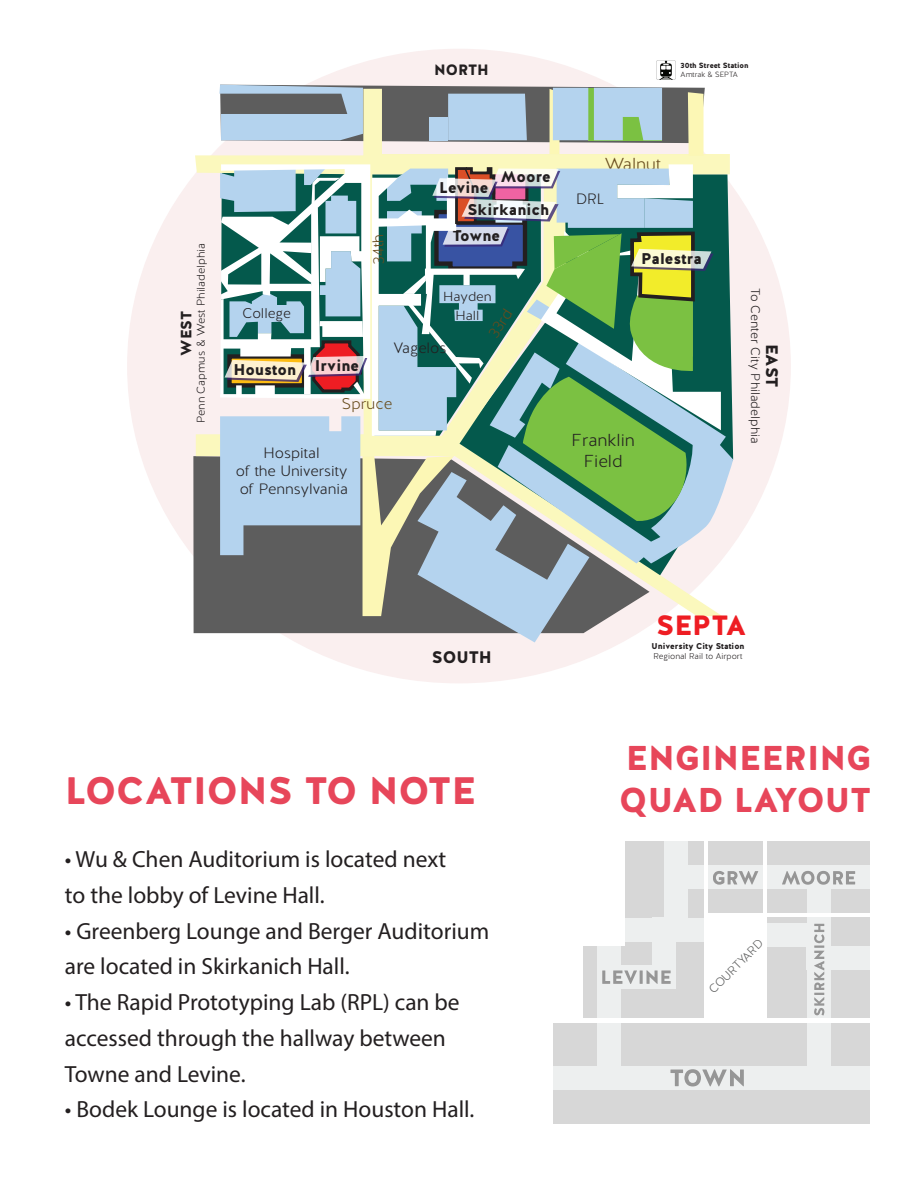
<style>
.page{position:relative;width:918px;height:1188px;background:#fff}
.page>*{position:absolute;margin:0;border:0;box-sizing:border-box;transform-origin:0 0}
.t1{font:900 38.25px "Halis R";color:#e7465a}
.t2{font:900 34.35px "Halis R";color:#e7465a}
.t3{font:900 27.9px "Halis R";color:#ee1d23}
.t4{font:23.4px/35.7px "Myriad Pro";color:#231f20}
.t5{font:300 17.25px/20.9px "Halis R";color:#231f20;text-align:center}
.t6{font:300 17.25px "Halis R";color:#684c1d}
.t7{font:900 16.65px "Halis R";color:#231f20}
.t8{font:900 15.6px/32.5px "Halis R";color:#231f20;text-align:right}
.t9{font:300 15.6px "Halis R";color:#684c1d}
.t10{font:15.6px "Myriad Pro";color:#231f20}
.t11{font:300 15px/18px "Halis R";color:#231f20;text-align:center}
.t12{font:900 15px "Halis R";color:#231f20}
.t13{font:300 14.1px "Halis R";color:#231f20}
.t14{font:300 13.05px/18.1px "Halis R";color:#231f20;text-align:center;scale:1.04 1}
.t15{font:300 12.6px "Halis R";color:#231f20}
.t16{font:300 12px "Halis R";color:#5c5d5d}
.t17{font:300 11.25px "Halis R";color:#231f20}
.t18{font:900 8.4px "Halis R";color:#231f20}
.t19{font:300 8.4px "Halis R";color:#231f20}
.t20{font:900 7.5px "Halis R";color:#231f20}
.t21{font:300 7.5px "Halis R";color:#231f20}
</style>
<div class="page">
<div style="left:553px;top:1023px;width:317px;height:100px;background:#d7d7d7"></div>
<div style="left:768px;top:918px;width:102px;height:100px;background:#d7d7d7"></div>
<div style="left:708px;top:841px;width:55px;height:72px;background:#d7d7d7"></div>
<div style="left:768px;top:841px;width:102px;height:72px;background:#d7d7d7"></div>
<div style="left:583px;top:946px;width:121px;height:72px;background:#d7d7d7"></div>
<div style="left:626px;top:841px;width:78px;height:177px;background:#d7d7d7"></div>
<div style="left:597px;top:946px;width:24px;height:72px;background:#edefef"></div>
<div style="left:597px;top:1023px;width:24px;height:67px;background:#edefef"></div>
<div style="left:664px;top:841px;width:24px;height:101px;background:#edefef"></div>
<div style="left:652px;top:918px;width:24px;height:71px;background:#edefef"></div>
<div style="left:807px;top:1023px;width:24px;height:67px;background:#edefef"></div>
<div style="left:807px;top:918px;width:24px;height:100px;background:#edefef"></div>
<div style="left:807px;top:865px;width:24px;height:48px;background:#edefef"></div>
<div style="left:553px;top:1066px;width:317px;height:24px;background:#edefef"></div>
<div style="left:708px;top:865px;width:55px;height:24px;background:#edefef"></div>
<div style="left:664px;top:865px;width:40px;height:24px;background:#edefef"></div>
<div style="left:768px;top:865px;width:102px;height:24px;background:#edefef"></div>
<div style="left:768px;top:923px;width:63px;height:23px;background:#edefef"></div>
<div style="left:807px;top:946px;width:63px;height:24px;background:#edefef"></div>
<div style="left:626px;top:918px;width:78px;height:24px;background:#edefef"></div>
<div style="left:597px;top:965px;width:67px;height:24px;background:#edefef"></div>
<svg style="left:782px;top:871px;width:73px;height:14px"></svg>
<svg style="left:713px;top:871px;width:45px;height:14px"></svg>
<svg style="left:602px;top:970px;width:69px;height:14px"></svg>
<svg style="left:814px;top:924px;width:10px;height:91px"></svg>
<svg style="left:670px;top:1069px;width:74px;height:17px"></svg>
<div style="left:127px;top:49px;width:664px;height:634px;background:#faefef;border-radius:50%"></div>
<svg style="left:195px;top:154px;width:535px;height:462px"></svg>
<svg style="left:721px;top:342px;width:12px;height:221px"></svg>
<svg style="left:219px;top:85px;width:502px;height:557px"></svg>
<img style="left:657px;top:60px;width:19px;height:20px">
<p class="t12" style="left:434px;top:60px;width:56px">NORTH</p>
<p class="t20" style="left:681px;top:61px;width:69px">30th Street Station</p>
<p class="t21" style="left:681px;top:70px;width:59px">Amtrak &amp; SEPTA</p>
<p class="t17" style="left:194px;top:423px;width:181px;rotate:-90deg">Penn Capmus &amp; West Philadelphia</p>
<p class="t12" style="left:177px;top:356px;width:46px;rotate:-90deg">WEST</p>
<p class="t13" style="left:243px;top:304px;width:50px">College</p>
<p class="t8" style="left:233px;top:354px;width:64px">Houston</p>
<p class="t8" style="left:315px;top:350px;width:46px">Irvine</p>
<p class="t9" style="left:369px;top:264px;width:31px;rotate:-92deg">34th</p>
<p class="t8" style="left:467px;top:161px;width:85px">Moore<br>Skirkanich</p>
<p class="t8" style="left:439px;top:172px;width:51px">Levine</p>
<p class="t8" style="left:452px;top:220px;width:49px">Towne</p>
<p class="t14" style="left:443px;top:288px;width:48px">Hayden<br>Hall</p>
<p class="t9" style="left:484px;top:331px;width:32px;rotate:-57deg">33rd</p>
<p class="t11" style="left:393px;top:339px;width:55px">Vagelos</p>
<p class="t9" style="left:342px;top:394px;width:52px">Spruce</p>
<p class="t11" style="left:236px;top:444px;width:114px">Hospital<br>of the University of Pennsylvania</p>
<p class="t6" style="left:605px;top:153px;width:58px">Walnut</p>
<p class="t11" style="left:576px;top:190px;width:30px">DRL</p>
<p class="t8" style="left:641px;top:243px;width:62px">Palestra</p>
<p class="t10" style="left:638px;top:254px;width:52px">Palestra</p>
<p class="t5" style="left:572px;top:430px;width:65px">Franklin<br>Field</p>
<p class="t15" style="left:763px;top:288px;width:157px;rotate:90deg">To Center City Philadelphia</p>
<p class="t7" style="left:783px;top:344px;width:46px;rotate:90deg">EAST</p>
<p class="t7" style="left:432px;top:647px;width:62px">SOUTH</p>
<p class="t3" style="left:656px;top:607px;width:92px">SEPTA</p>
<p class="t18" style="left:652px;top:641px;width:94px">University City Station</p>
<p class="t19" style="left:653px;top:651px;width:91px">Regional Rail to Airport</p>
<h2 class="t2" style="left:626px;top:736px;width:247px">ENGINEERING</h2>
<h1 class="t1" style="left:65px;top:766px;width:413px">LOCATIONS TO NOTE</h1>
<h2 class="t2" style="left:619px;top:777px;width:254px">QUAD LAYOUT</h2>
<p class="t4" style="left:65px;top:841px;width:383px">• Wu &amp; Chen Auditorium is located next to the lobby of Levine Hall.</p>
<p class="t4" style="left:65px;top:913px;width:426px">• Greenberg Lounge and Berger Auditorium are located in Skirkanich Hall.</p>
<p class="t4" style="left:65px;top:984px;width:396px">• The Rapid Prototyping Lab (RPL) can be accessed through the hallway between<br>Towne and Levine.</p>
<p class="t4" style="left:65px;top:1091px;width:411px">• Bodek Lounge is located in Houston Hall.</p>
<p class="t16" style="left:705px;top:986px;width:73px;rotate:-45deg">COURTYARD</p>
</div>
